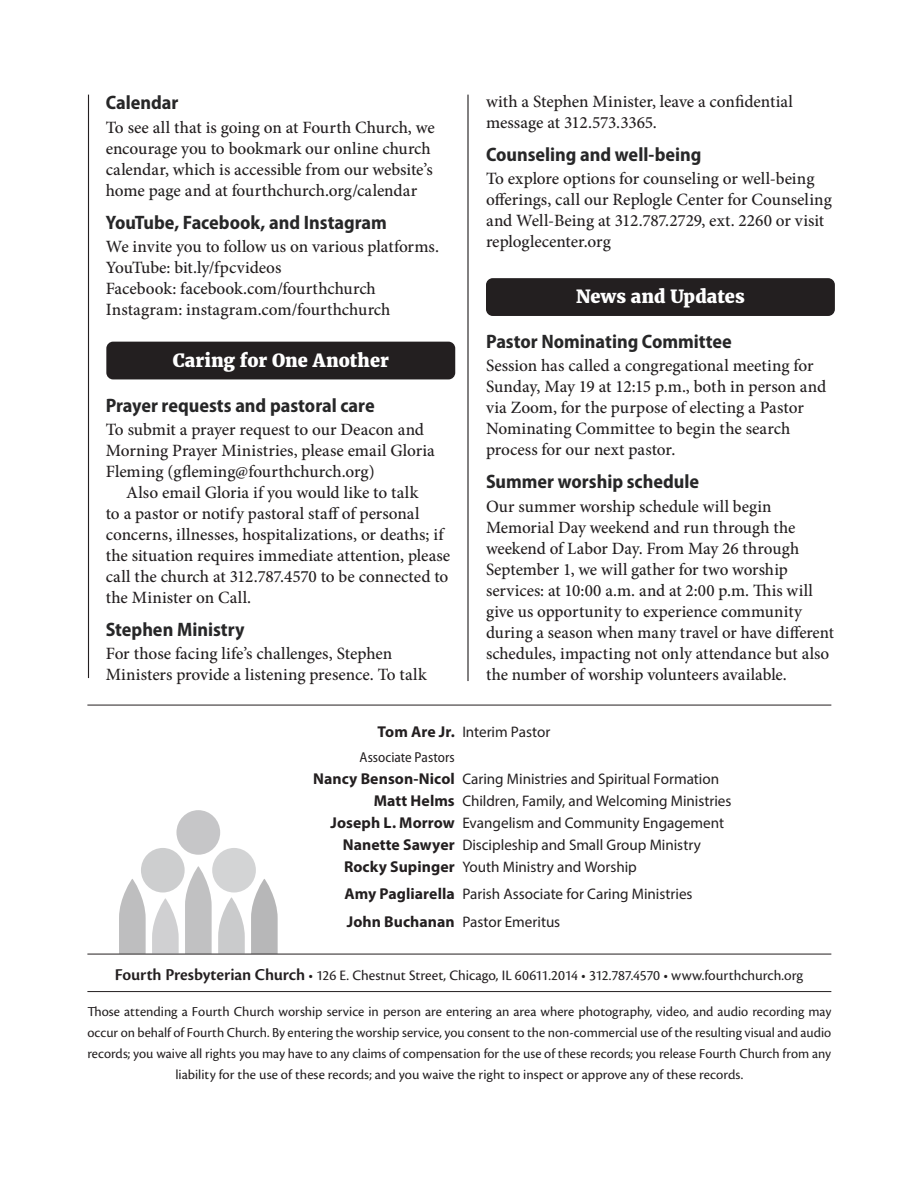
<style>
.page{position:relative;width:918px;height:1188px;background:#fff}
.page>*{position:absolute;margin:0;border:0;box-sizing:border-box;transform-origin:0 0}
.t1{font:700 semi-condensed 19.5px "Myriad Pro";color:#272728}
.t2{font:800 18px "Merriweather";color:#fff}
.t3{font:500 17.25px/21px "Minion Pro";color:#231f20}
.t4{font:15.3px "Myriad Pro";letter-spacing:-.005em;color:#231f20}
.t5{font:15px "Cronos Pro";letter-spacing:-.005em;color:#231f20}
.t6{font:semi-condensed 14.4px "Myriad Pro";color:#231f20}
.t7{font:14.25px/21px "Cronos Pro";color:#231f20;text-align:center}
.s1{font-weight:700;font-size:15.75px}
.s2{font-weight:600;font-size:17.25px}
</style>
<div class="page">
<hr style="left:87px;top:954px;width:744px;height:1px;background:#231f20">
<div style="left:141px;top:848px;width:44px;height:45px;background:#cdcecf;border-radius:50%"></div>
<div style="left:212px;top:848px;width:44px;height:45px;background:#d3d4d5;border-radius:50%"></div>
<div style="left:176px;top:810px;width:44px;height:45px;background:#c6c6c8;border-radius:50%"></div>
<svg style="left:152px;top:898px;width:27px;height:56px"></svg>
<svg style="left:185px;top:866px;width:27px;height:88px"></svg>
<svg style="left:218px;top:897px;width:27px;height:57px"></svg>
<svg style="left:251px;top:879px;width:27px;height:75px"></svg>
<svg style="left:119px;top:879px;width:27px;height:75px"></svg>
<hr style="left:87px;top:991px;width:744px;height:1px;background:#231f20">
<hr style="left:87px;top:705px;width:744px;height:1px;background:#231f20">
<hr style="left:467px;top:95px;width:2px;height:586px;background:#231f20">
<hr style="left:88px;top:95px;width:1px;height:583px;background:#231f20">
<div style="left:106px;top:342px;width:349px;height:37px;background:#231f20;border-radius:7px"></div>
<div style="left:486px;top:278px;width:349px;height:38px;background:#231f20;border-radius:7px"></div>
<p class="t1" style="left:106px;top:92px;width:74px">Calendar</p>
<p class="t3" style="left:106px;top:117px;width:331px">To see all that is going on at Fourth Church, we encourage you to bookmark our online church calendar, which is accessible from our website’s home page and at fourthchurch.org/calendar</p>
<p class="t1" style="left:106px;top:211px;width:283px">YouTube, Facebook, and Instagram</p>
<p class="t3" style="left:106px;top:236px;width:335px">We invite you to follow us on various platforms.<br>YouTube: bit.ly/fpcvideos<br>Facebook: facebook.com/fourthchurch Instagram: instagram.com/fourthchurch</p>
<p class="t2" style="left:173px;top:349px;width:218px">Caring for One Another</p>
<p class="t1" style="left:106px;top:394px;width:271px">Prayer requests and pastoral care</p>
<p class="t3" style="left:106px;top:419px;width:331px">To submit a prayer request to our Deacon and<br>Morning Prayer Ministries, please email Gloria<br>Fleming (gfleming@fourthchurch.org)</p>
<p class="t3" style="left:106px;top:482px;width:346px;text-indent:20px">Also email Gloria if you would like to talk<br>to a pastor or notify pastoral staff of personal concerns, illnesses, hospitalizations, or deaths; if the situation requires immediate attention, please call the church at 312.787.4570 to be connected to the Minister on Call.</p>
<p class="t1" style="left:106px;top:619px;width:140px">Stephen Ministry</p>
<p class="t3" style="left:106px;top:643px;width:323px">For those facing life’s challenges, Stephen<br>Ministers provide a listening presence. To talk</p>
<p class="t3" style="left:486px;top:91px;width:308px">with a Stephen Minister, leave a confidential message at 312.573.3365.</p>
<p class="t1" style="left:486px;top:144px;width:217px">Counseling and well-being</p>
<p class="t3" style="left:486px;top:168px;width:347px">To explore options for counseling or well-being offerings, call our Replogle Center for Counseling and Well-Being at 312.787.2729, ext. 2260 or visit reploglecenter.org</p>
<p class="t2" style="left:576px;top:285px;width:170px">News and Updates</p>
<p class="t1" style="left:486px;top:330px;width:247px">Pastor Nominating Committee</p>
<p class="t3" style="left:486px;top:355px;width:342px">Session has called a congregational meeting for Sunday, May 19 at 12:15 p.m., both in person and via Zoom, for the purpose of electing a Pastor Nominating Committee to begin the search process for our next pastor.</p>
<p class="t1" style="left:486px;top:471px;width:215px">Summer worship schedule</p>
<p class="t3" style="left:486px;top:496px;width:349px">Our summer worship schedule will begin Memorial Day weekend and run through the weekend of Labor Day. From May 26 through September 1, we will gather for two worship services: at 10:00 a.m. and at 2:00 p.m. This will give us opportunity to experience community during a season when many travel or have different schedules, impacting not only attendance but also the number of worship volunteers available.</p>
<p class="t4" style="left:378px;top:722px;width:174px"><span class="s1">Tom Are Jr.</span> Interim Pastor</p>
<p class="t6" style="left:359px;top:749px;width:97px">Associate Pastors</p>
<p class="t4" style="left:313px;top:769px;width:408px"><span class="s1">Nancy Benson-Nicol</span> Caring Ministries and Spiritual Formation</p>
<p class="t4" style="left:374px;top:791px;width:359px"><span class="s1">Matt Helms</span> Children, Family, and Welcoming Ministries</p>
<p class="t4" style="left:331px;top:813px;width:395px"><span class="s1">Joseph L. Morrow</span> Evangelism and Community Engagement</p>
<p class="t4" style="left:343px;top:835px;width:360px"><span class="s1">Nanette Sawyer</span> Discipleship and Small Group Ministry</p>
<p class="t4" style="left:344px;top:857px;width:294px"><span class="s1">Rocky Supinger</span> Youth Ministry and Worship</p>
<p class="t4" style="left:344px;top:884px;width:350px"><span class="s1">Amy Pagliarella</span> Parish Associate for Caring Ministries</p>
<p class="t4" style="left:347px;top:912px;width:215px"><span class="s1">John Buchanan</span> Pastor Emeritus</p>
<p class="t5" style="left:115px;top:967px;width:690px"><span class="s2">Fourth Presbyterian Church</span> • 126 E. Chestnut Street, Chicago, IL 60611.2014 • 312.787.4570 • www.fourthchurch.org</p>
<p class="t7" style="left:87px;top:1001px;width:745px">Those attending a Fourth Church worship service in person are entering an area where photography, video, and audio recording may occur on behalf of Fourth Church. By entering the worship service, you consent to the non-commercial use of the resulting visual and audio records; you waive all rights you may have to any claims of compensation for the use of these records; you release Fourth Church from any liability for the use of these records; and you waive the right to inspect or approve any of these records.</p>
</div>
